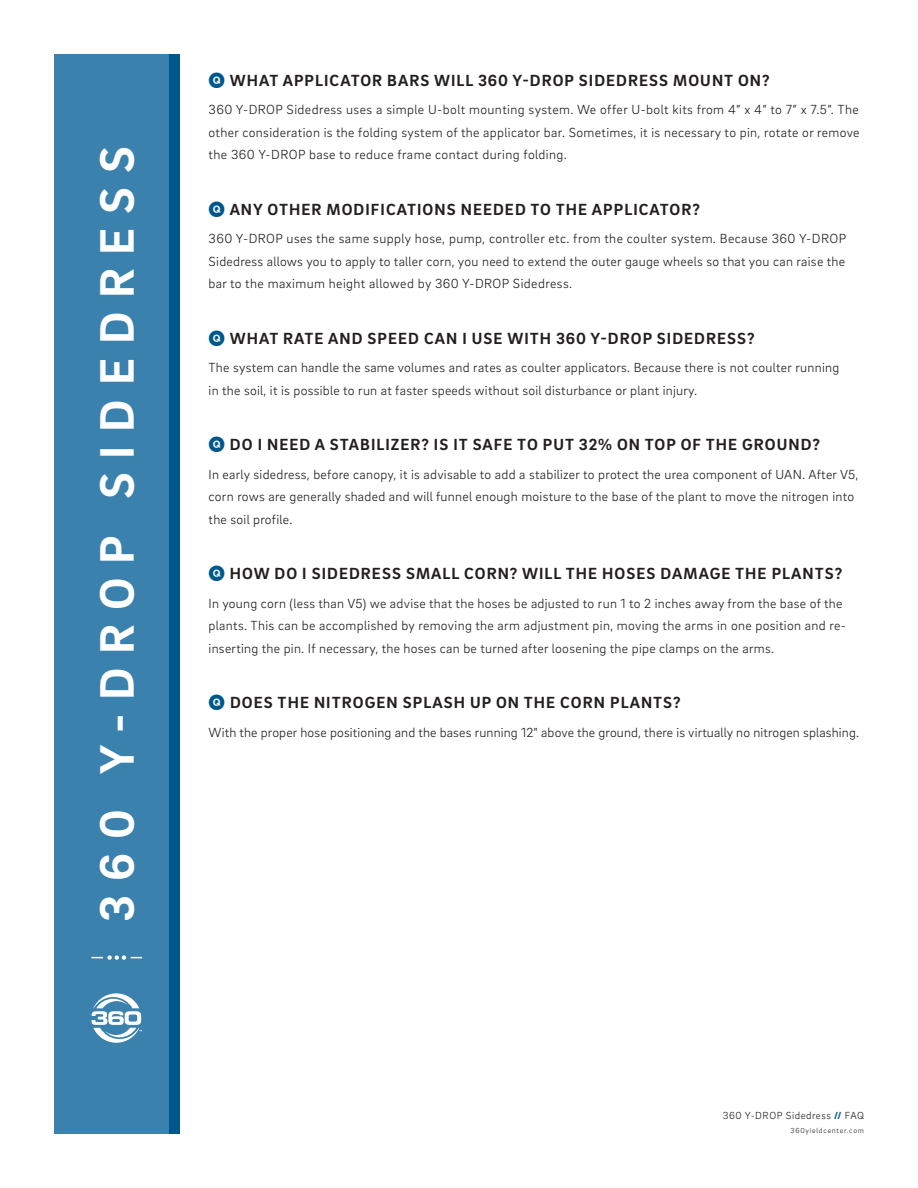
<style>
.page{position:relative;width:918px;height:1188px;background:#fff}
.page>*{position:absolute;margin:0;border:0;box-sizing:border-box;transform-origin:0 0}
.t1{font:700 49.5px "Brix Sans";letter-spacing:.28em;color:#fff}
.t2{font:700 16.5px "Brix Sans";letter-spacing:.065em;color:#231f20}
.t3{font:300 13.5px/22.5px "Brix Sans";letter-spacing:.02em;color:#231f20}
.t4{font:300 10.5px "Brix Sans";letter-spacing:.05em;color:#231f20}
.t5{font:300 7.5px "Brix Sans";letter-spacing:.1em;color:#231f20}
.s1{font-family:"Whitney Index Black Round Bd";font-weight:400;color:#00588a}
.s2{font-weight:700;color:#00588a}
</style>
<div class="page">
<div style="left:54px;top:54px;width:126px;height:1080px;background:#3a81ad"></div>
<svg style="left:92px;top:993px;width:50px;height:50px"></svg>
<svg style="left:92px;top:955px;width:50px;height:5px"></svg>
<div style="left:169px;top:54px;width:11px;height:1080px;background:#00588a"></div>
<h1 class="t1" style="left:85px;top:922px;width:777px;rotate:-90deg">360 Y-DROP SIDEDRESS</h1>
<p class="t2" style="left:209px;top:69px;width:562px"><span class="s1">Q</span> WHAT APPLICATOR BARS WILL 360 Y-DROP SIDEDRESS MOUNT ON?</p>
<p class="t3" style="left:209px;top:98px;width:653px;text-align:justify">360 Y-DROP Sidedress uses a simple U-bolt mounting system. We offer U-bolt kits from 4” x 4” to 7” x 7.5”. The other consideration is the folding system of the applicator bar. Sometimes, it is necessary to pin, rotate or remove the 360 Y-DROP base to reduce frame contact during folding.</p>
<p class="t2" style="left:209px;top:198px;width:493px"><span class="s1">Q</span> ANY OTHER MODIFICATIONS NEEDED TO THE APPLICATOR?</p>
<p class="t3" style="left:209px;top:227px;width:639px;text-align:justify">360 Y-DROP uses the same supply hose, pump, controller etc. from the coulter system. Because 360 Y-DROP Sidedress allows you to apply to taller corn, you need to extend the outer gauge wheels so that you can raise the bar to the maximum height allowed by 360 Y-DROP Sidedress.</p>
<p class="t2" style="left:209px;top:327px;width:548px"><span class="s1">Q</span> WHAT RATE AND SPEED CAN I USE WITH 360 Y-DROP SIDEDRESS?</p>
<p class="t3" style="left:209px;top:356px;width:632px">The system can handle the same volumes and rates as coulter applicators. Because there is not coulter running in the soil, it is possible to run at faster speeds without soil disturbance or plant injury.</p>
<p class="t2" style="left:209px;top:434px;width:613px"><span class="s1">Q</span> DO I NEED A STABILIZER? IS IT SAFE TO PUT 32% ON TOP OF THE GROUND?</p>
<p class="t3" style="left:209px;top:462px;width:651px">In early sidedress, before canopy, it is advisable to add a stabilizer to protect the urea component of UAN. After V5, corn rows are generally shaded and will funnel enough moisture to the base of the plant to move the nitrogen into the soil profile.</p>
<p class="t2" style="left:209px;top:563px;width:635px"><span class="s1">Q</span> HOW DO I SIDEDRESS SMALL CORN? WILL THE HOSES DAMAGE THE PLANTS?</p>
<p class="t3" style="left:209px;top:591px;width:639px">In young corn (less than V5) we advise that the hoses be adjusted to run 1 to 2 inches away from the base of the plants. This can be accomplished by removing the arm adjustment pin, moving the arms in one position and re&shy;inserting the pin. If necessary, the hoses can be turned after loosening the pipe clamps on the arms.</p>
<p class="t2" style="left:209px;top:692px;width:473px"><span class="s1">Q</span> DOES THE NITROGEN SPLASH UP ON THE CORN PLANTS?</p>
<p class="t3" style="left:209px;top:720px;width:652px">With the proper hose positioning and the bases running 12” above the ground, there is virtually no nitrogen splashing.</p>
<p class="t4" style="left:723px;top:1109px;width:143px">360 Y-DROP Sidedress <span class="s2">//</span> FAQ</p>
<p class="t5" style="left:791px;top:1125px;width:75px">360yieldcenter.com</p>
</div>
